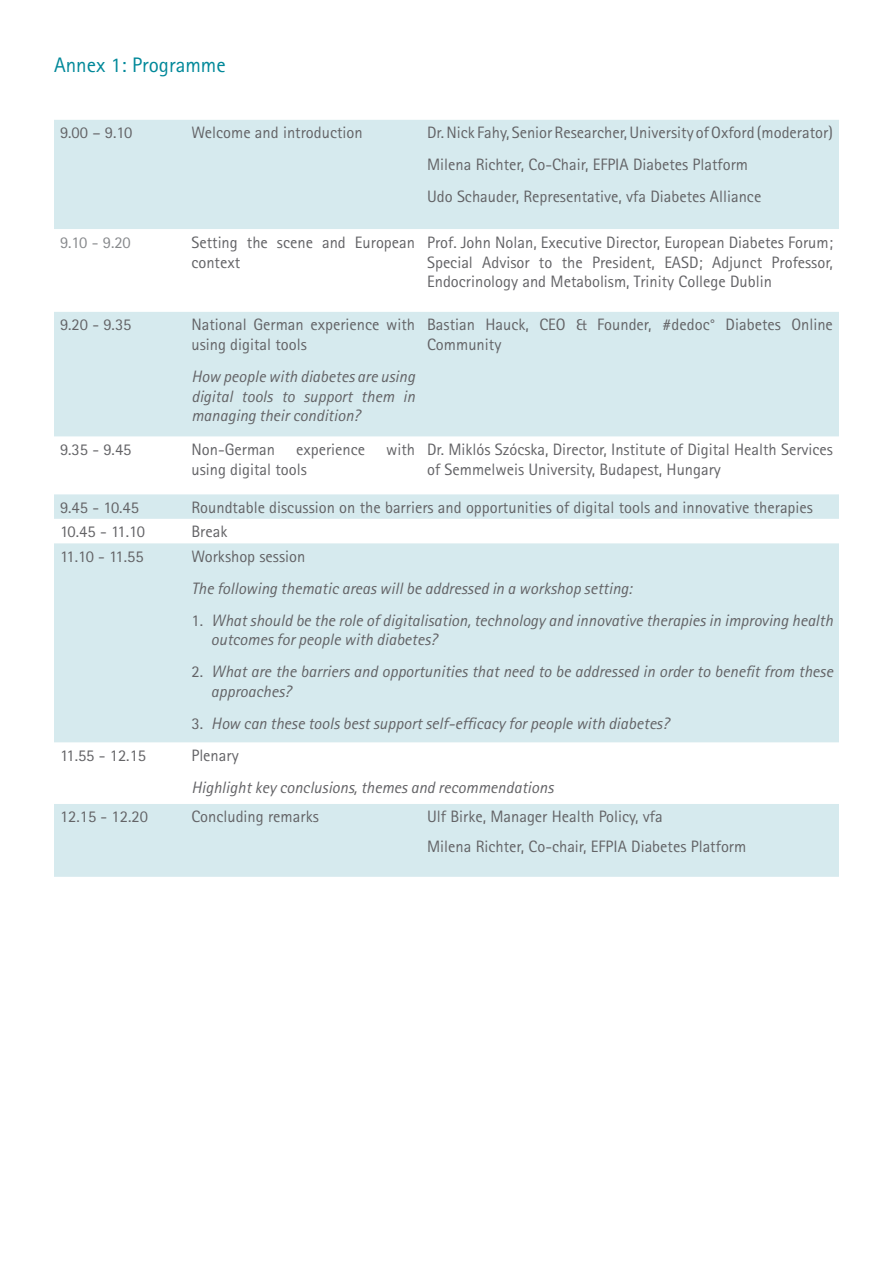
<style>
.page{position:relative;width:893px;height:1263px;background:#fff}
.page>*{position:absolute;margin:0;border:0;box-sizing:border-box;transform-origin:0 0}
.Heading_2{font:21px "Rotis Sans Serif";color:#089}
.Heading_1{font:16.5px/19.8px "Rotis Sans Serif";color:#636366}
.Heading_1-2{font:italic 16.5px/19.8px "Rotis Sans Serif";color:#636366}
.Heading_1-3{font:16.5px "Rotis Sans Serif";color:#87898c}
.s1{font-style:normal}
</style>
<div class="page">
<div style="left:54px;top:120px;width:785px;height:757px;background:#d6eaee"></div>
<svg style="left:54px;top:229px;width:785px;height:575px;fill:#d6eaee"></svg>
<p class="Heading_2" style="left:54px;top:53px;width:173px">Annex 1: Programme</p>
<p class="Heading_1" style="left:60px;top:123px;width:74px">9.00 – 9.10</p>
<p class="Heading_1" style="left:191px;top:123px;width:173px">Welcome and introduction</p>
<p class="Heading_1" style="left:427px;top:123px;width:407px">Dr. Nick Fahy, Senior Researcher, University of Oxford (moderator)</p>
<p class="Heading_1" style="left:427px;top:155px;width:323px">Milena Richter, Co-Chair, EFPIA Diabetes Platform</p>
<p class="Heading_1" style="left:427px;top:186px;width:336px">Udo Schauder, Representative, vfa Diabetes Alliance</p>
<p class="Heading_1-3" style="left:60px;top:232px;width:72px">9.10 - 9.20</p>
<p class="Heading_1" style="left:191px;top:232px;width:225px">Setting the scene and European context</p>
<p class="Heading_1" style="left:427px;top:232px;width:407px;text-align:justify">Prof. John Nolan, Executive Director, European Diabetes Forum; Special Advisor to the President, EASD; Adjunct Professor, Endocrinology and Metabolism, Trinity College Dublin</p>
<p class="Heading_1" style="left:60px;top:315px;width:73px">9.20 - 9.35</p>
<p class="Heading_1" style="left:191px;top:315px;width:225px">National German experience with using digital tools</p>
<p class="Heading_1-2" style="left:191px;top:366px;width:225px;text-align:justify">How people with diabetes are using digital tools to support them in managing their condition?</p>
<p class="Heading_1" style="left:427px;top:315px;width:407px">Bastian Hauck, CEO &amp; Founder, #dedoc° Diabetes Online<br>Community</p>
<p class="Heading_1" style="left:60px;top:440px;width:73px">9.35 - 9.45</p>
<p class="Heading_1" style="left:191px;top:440px;width:85px">Non-German</p>
<p class="Heading_1" style="left:296px;top:440px;width:71px">experience</p>
<p class="Heading_1" style="left:386px;top:440px;width:31px">with</p>
<p class="Heading_1" style="left:191px;top:459px;width:117px">using digital tools</p>
<p class="Heading_1" style="left:427px;top:440px;width:407px">Dr. Miklós Szócska, Director, Institute of Digital Health Services of Semmelweis University, Budapest, Hungary</p>
<p class="Heading_1" style="left:60px;top:497px;width:81px">9.45 - 10.45</p>
<p class="Heading_1" style="left:191px;top:497px;width:623px">Roundtable discussion on the barriers and opportunities of digital tools and innovative therapies</p>
<p class="Heading_1" style="left:60px;top:522px;width:86px">10.45 - 11.10</p>
<p class="Heading_1" style="left:191px;top:522px;width:38px">Break</p>
<p class="Heading_1" style="left:60px;top:546px;width:85px">11.10 - 11.55</p>
<p class="Heading_1" style="left:191px;top:546px;width:115px">Workshop session</p>
<p class="Heading_1-2" style="left:191px;top:578px;width:442px">The following thematic areas will be addressed in a workshop setting:</p>
<p class="Heading_1-2" style="left:211px;top:610px;width:624px;text-indent:-20px"><span class="s1">1.</span> What should be the role of digitalisation, technology and innovative therapies in improving health outcomes for people with diabetes?</p>
<p class="Heading_1-2" style="left:211px;top:662px;width:624px;text-indent:-20px"><span class="s1">2.</span> What are the barriers and opportunities that need to be addressed in order to benefit from these approaches?</p>
<p class="Heading_1-2" style="left:191px;top:713px;width:479px"><span class="s1">3.</span> How can these tools best support self-efficacy for people with diabetes?</p>
<p class="Heading_1" style="left:60px;top:745px;width:88px">11.55 - 12.15</p>
<p class="Heading_1" style="left:191px;top:745px;width:49px">Plenary</p>
<p class="Heading_1-2" style="left:191px;top:778px;width:363px">Highlight key conclusions, themes and recommendations</p>
<p class="Heading_1" style="left:60px;top:807px;width:89px">12.15 - 12.20</p>
<p class="Heading_1" style="left:191px;top:807px;width:129px">Concluding remarks</p>
<p class="Heading_1" style="left:427px;top:807px;width:237px">Ulf Birke, Manager Health Policy, vfa</p>
<p class="Heading_1" style="left:427px;top:837px;width:321px">Milena Richter, Co-chair, EFPIA Diabetes Platform</p>
</div>
